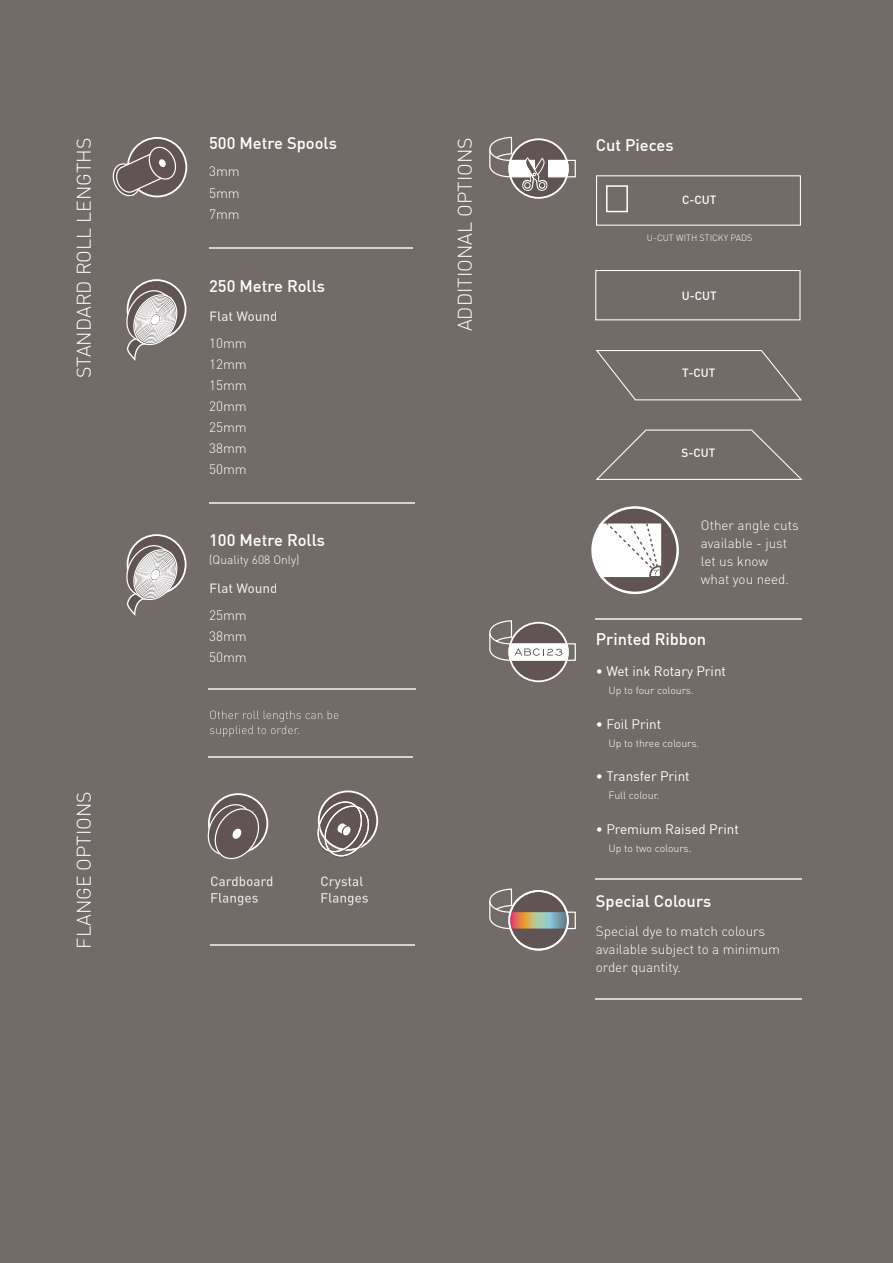
<style>
.page{position:relative;width:893px;height:1263px;background:#726b67}
.page>*{position:absolute;margin:0;border:0;box-sizing:border-box;transform-origin:0 0}
.t1{font:300 19.5px "DIN";color:#fff}
.t2{font:500 16.5px "DIN";color:#fff}
.t3{font:300 13.5px/21px "DIN";color:#fff;text-align:justify}
.t4{font:13.5px "DIN";color:#fff}
.t5{font:300 12px "DIN";color:#fff}
.t6{font:500 11.7px "DIN";color:#fff}
.t7{font:300 10.5px "DIN";color:#fff}
.t8{font:300 9px "DIN";color:#fff}
</style>
<div class="page">
<svg style="left:210px;top:311px;width:66px;height:10px"></svg>
<svg style="left:210px;top:583px;width:66px;height:10px"></svg>
<svg style="left:210px;top:710px;width:128px;height:9px"></svg>
<svg style="left:229px;top:725px;width:69px;height:12px"></svg>
<svg style="left:211px;top:876px;width:152px;height:10px"></svg>
<svg style="left:211px;top:893px;width:157px;height:12px"></svg>
<svg style="left:509px;top:139px;width:59px;height:59px"></svg>
<svg style="left:489px;top:136px;width:87px;height:55px"></svg>
<div style="left:509px;top:623px;width:59px;height:58px;background:#625454;border-radius:50%"></div>
<svg style="left:489px;top:620px;width:87px;height:41px"></svg>
<div style="left:509px;top:891px;width:59px;height:58px;background:#625454;border-radius:50%"></div>
<svg style="left:489px;top:888px;width:87px;height:42px"></svg>
<div style="left:508px;top:890px;width:61px;height:60px;border:2px solid #fff;border-radius:50%"></div>
<svg style="left:128px;top:280px;width:58px;height:59px"></svg>
<div style="left:127px;top:279px;width:59px;height:60px;border:2px solid #fff;border-radius:50%"></div>
<svg style="left:126px;top:287px;width:54px;height:74px"></svg>
<svg style="left:128px;top:535px;width:58px;height:58px"></svg>
<div style="left:127px;top:534px;width:60px;height:60px;border:2px solid #fff;border-radius:50%"></div>
<svg style="left:126px;top:542px;width:54px;height:74px"></svg>
<svg style="left:128px;top:138px;width:58px;height:58px"></svg>
<svg style="left:112px;top:144px;width:76px;height:54px"></svg>
<svg style="left:209px;top:794px;width:58px;height:59px"></svg>
<div style="left:208px;top:793px;width:60px;height:60px;border:2px solid #fff;border-radius:50%"></div>
<svg style="left:208px;top:801px;width:53px;height:59px"></svg>
<svg style="left:319px;top:791px;width:58px;height:59px"></svg>
<div style="left:318px;top:790px;width:60px;height:61px;border:2px solid #fff;border-radius:50%"></div>
<svg style="left:318px;top:798px;width:53px;height:60px"></svg>
<hr style="left:595px;top:618px;width:207px;height:1px;background:#d5d2d1">
<svg style="left:596px;top:506px;width:83px;height:88px"></svg>
<hr style="left:595px;top:878px;width:207px;height:1px;background:#d5d2d1">
<hr style="left:595px;top:998px;width:207px;height:1px;background:#d5d2d1">
<div style="left:596px;top:175px;width:205px;height:51px;border:1px solid #fff"></div>
<div style="left:606px;top:185px;width:22px;height:27px;border:1px solid #fff"></div>
<div style="left:595px;top:270px;width:205px;height:50px;border:1px solid #fff"></div>
<svg style="left:596px;top:350px;width:206px;height:51px"></svg>
<svg style="left:595px;top:429px;width:208px;height:51px"></svg>
<hr style="left:209px;top:247px;width:204px;height:1px;background:#d5d2d1">
<hr style="left:209px;top:502px;width:206px;height:2px;background:#d5d2d1">
<hr style="left:208px;top:757px;width:205px;height:1px;background:#d5d2d1">
<hr style="left:209px;top:689px;width:207px;height:1px;background:#d5d2d1">
<hr style="left:210px;top:944px;width:205px;height:1px;background:#d5d2d1">
<h1 class="t1" style="left:72px;top:378px;width:242px;rotate:-90deg">STANDARD ROLL LENGTHS</h1>
<h1 class="t1" style="left:72px;top:948px;width:159px;rotate:-90deg">FLANGE OPTIONS</h1>
<p class="t2" style="left:209px;top:133px;width:129px">500 Metre Spools</p>
<p class="t3" style="left:209px;top:161px;width:32px">3mm 5mm 7mm</p>
<p class="t2" style="left:209px;top:275px;width:117px">250 Metre Rolls</p>
<p class="t3" style="left:209px;top:332px;width:39px">10mm 12mm 15mm 20mm 25mm 38mm 50mm</p>
<p class="t2" style="left:209px;top:529px;width:117px">100 Metre Rolls</p>
<p class="t5" style="left:209px;top:552px;width:92px">(Quality 608 Only)</p>
<p class="t3" style="left:209px;top:604px;width:39px">25mm 38mm 50mm</p>
<h1 class="t1" style="left:453px;top:331px;width:195px;rotate:-90deg">ADDITIONAL OPTIONS</h1>
<p class="t2" style="left:596px;top:134px;width:79px">Cut Pieces</p>
<p class="t6" style="left:682px;top:192px;width:36px">C-CUT</p>
<p class="t8" style="left:647px;top:232px;width:107px">U-CUT WITH STICKY PADS</p>
<p class="t6" style="left:682px;top:288px;width:36px">U-CUT</p>
<p class="t6" style="left:682px;top:366px;width:35px">T-CUT</p>
<p class="t6" style="left:681px;top:445px;width:35px">S-CUT</p>
<p class="t3" style="left:701px;top:516px;width:99px;line-height:18px;text-align:left">Other angle cuts available - just let us know what you need.</p>
<p class="t2" style="left:596px;top:628px;width:112px">Printed Ribbon</p>
<p class="t4" style="left:596px;top:663px;width:132px">• Wet ink Rotary Print</p>
<p class="t7" style="left:609px;top:684px;width:87px">Up to four colours.</p>
<p class="t4" style="left:596px;top:715px;width:67px">• Foil Print</p>
<p class="t7" style="left:609px;top:736px;width:92px">Up to three colours.</p>
<p class="t4" style="left:596px;top:768px;width:95px">• Transfer Print</p>
<p class="t7" style="left:609px;top:789px;width:52px">Full colour.</p>
<p class="t4" style="left:596px;top:820px;width:144px">• Premium Raised Print</p>
<p class="t7" style="left:609px;top:841px;width:84px">Up to two colours.</p>
<p class="t2" style="left:596px;top:890px;width:117px">Special Colours</p>
<p class="t3" style="left:596px;top:921px;width:186px;line-height:18px;text-align:left">Special dye to match colours available subject to a minimum order quantity.</p>
</div>
